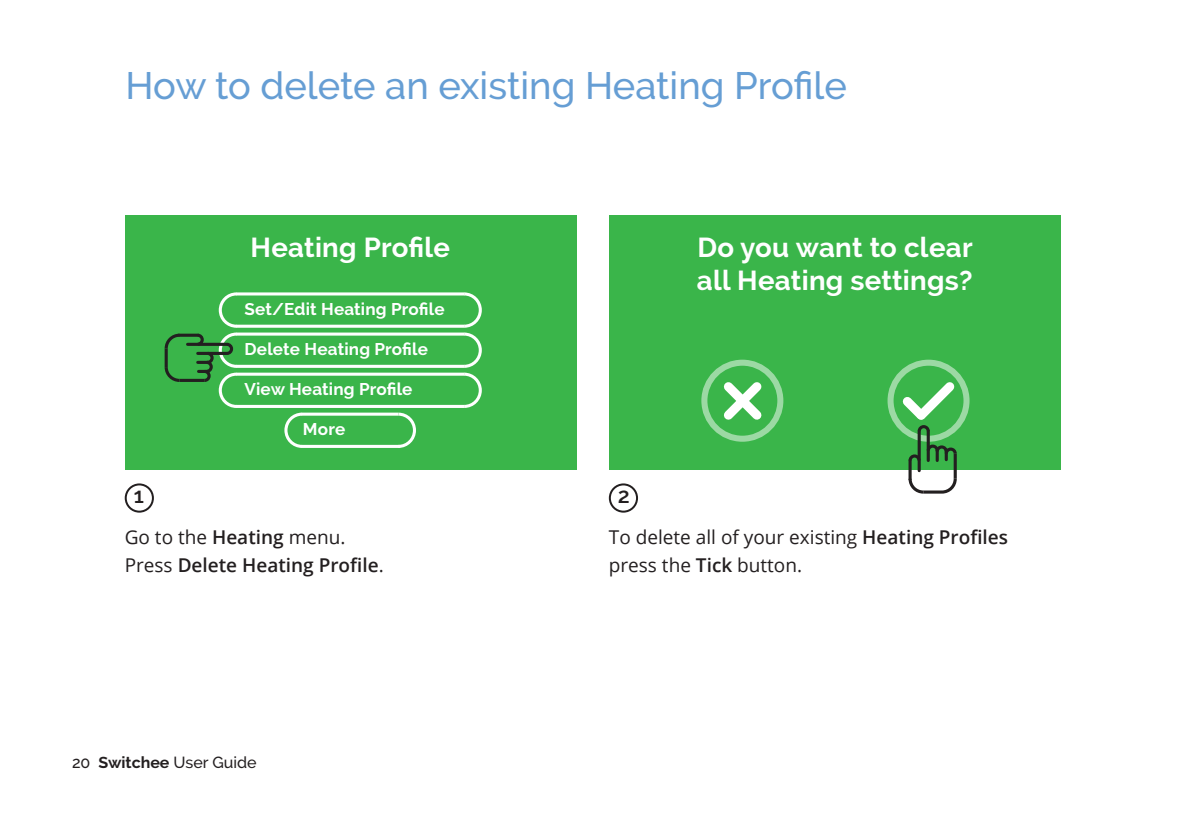
<style>
.page{position:relative;width:1191px;height:840px;background:#fff}
.page>*{position:absolute;margin:0;border:0;box-sizing:border-box;transform-origin:0 0}
.t1{font:500 38px "Raleway";color:#669ed4}
.t2{font:700 27.6px "Raleway";letter-spacing:.01em;color:#fff}
.t3{font:600 21.6px "Raleway";color:#231f20}
.t4{font:19px/28px "Open Sans";color:#231f20}
.t5{font:600 19px "Open Sans";color:#231f20}
.t6{font:700 17px "Raleway";letter-spacing:.01em;color:#fff}
.t7{font:500 16px "Raleway";color:#231f20}
.s1{font-weight:600}
.s2{font-weight:400}
.s3{font-weight:700}
</style>
<div class="page">
<div style="left:125px;top:483px;width:29px;height:29px;border:2px solid #231f20;border-radius:50%"></div>
<div style="left:609px;top:483px;width:29px;height:29px;border:2px solid #231f20;border-radius:50%"></div>
<div style="left:125px;top:215px;width:451px;height:254px;background:#3ab54a"></div>
<svg style="left:395px;top:412px;width:21px;height:36px"></svg>
<hr style="left:236px;top:324px;width:228px;height:3px;background:#fff">
<hr style="left:236px;top:292px;width:228px;height:3px;background:#fff">
<hr style="left:236px;top:364px;width:228px;height:3px;background:#fff">
<hr style="left:236px;top:332px;width:228px;height:3px;background:#fff">
<svg style="left:239px;top:404px;width:222px;height:4px"></svg>
<svg style="left:461px;top:292px;width:21px;height:116px"></svg>
<hr style="left:236px;top:372px;width:228px;height:3px;background:#fff">
<hr style="left:302px;top:444px;width:98px;height:3px;background:#fff">
<svg style="left:284px;top:412px;width:21px;height:36px"></svg>
<hr style="left:302px;top:412px;width:96px;height:3px;background:#fff">
<svg style="left:195px;top:292px;width:44px;height:116px"></svg>
<svg style="left:188px;top:342px;width:39px;height:4px"></svg>
<svg style="left:198px;top:351px;width:29px;height:4px"></svg>
<svg style="left:198px;top:360px;width:10px;height:4px"></svg>
<svg style="left:198px;top:369px;width:10px;height:4px"></svg>
<svg style="left:183px;top:378px;width:22px;height:4px"></svg>
<hr style="left:178px;top:333px;width:20px;height:3px;background:#231f20">
<hr style="left:165px;top:348px;width:3px;height:19px;background:#231f20">
<svg style="left:164px;top:333px;width:19px;height:18px"></svg>
<svg style="left:164px;top:360px;width:19px;height:22px"></svg>
<div style="left:609px;top:215px;width:451px;height:254px;background:#3ab54a"></div>
<div style="left:701px;top:359px;width:82px;height:82px;border:6px solid #fff;border-radius:50%"></div>
<svg style="left:715px;top:373px;width:54px;height:55px"></svg>
<div style="left:887px;top:359px;width:82px;height:82px;border:6px solid #fff;border-radius:50%"></div>
<hr style="left:917px;top:431px;width:3px;height:39px;background:#231f20">
<svg style="left:892px;top:373px;width:72px;height:94px"></svg>
<hr style="left:953px;top:453px;width:3px;height:25px;background:#231f20">
<hr style="left:908px;top:459px;width:3px;height:20px;background:#231f20">
<hr style="left:923px;top:490px;width:19px;height:3px;background:#231f20">
<svg style="left:908px;top:475px;width:18px;height:19px"></svg>
<svg style="left:938px;top:475px;width:19px;height:19px"></svg>
<p class="t1" style="left:125px;top:64px;width:723px">How to delete an existing Heating Profile</p>
<p class="t2" style="left:251px;top:232px;width:201px">Heating Profile</p>
<p class="t6" style="left:244px;top:299px;width:201px">Set/Edit Heating Profile</p>
<p class="t6" style="left:244px;top:339px;width:185px">Delete Heating Profile</p>
<p class="t6" style="left:244px;top:379px;width:169px">View Heating Profile</p>
<p class="t6" style="left:303px;top:419px;width:44px">More</p>
<p class="t3" style="left:134px;top:483px;width:12px">1</p>
<p class="t3" style="left:618px;top:483px;width:14px">2</p>
<p class="t2" style="left:697px;top:232px;width:277px">Do you want to clear</p>
<p class="t2" style="left:697px;top:265px;width:277px">all Heating settings?</p>
<p class="t4" style="left:125px;top:522px;width:222px">Go to the <span class="s1">Heating</span> menu.</p>
<p class="t5" style="left:125px;top:551px;width:260px"><span class="s2">Press</span> Delete Heating Profile<span class="s2">.</span></p>
<p class="t7" style="left:72px;top:752px;width:186px">20 <span class="s3">Switchee</span> User Guide</p>
<p class="t4" style="left:609px;top:522px;width:401px">To delete all of your existing <span class="s1">Heating Profiles </span>press the <span class="s1">Tick</span> button.</p>
</div>
